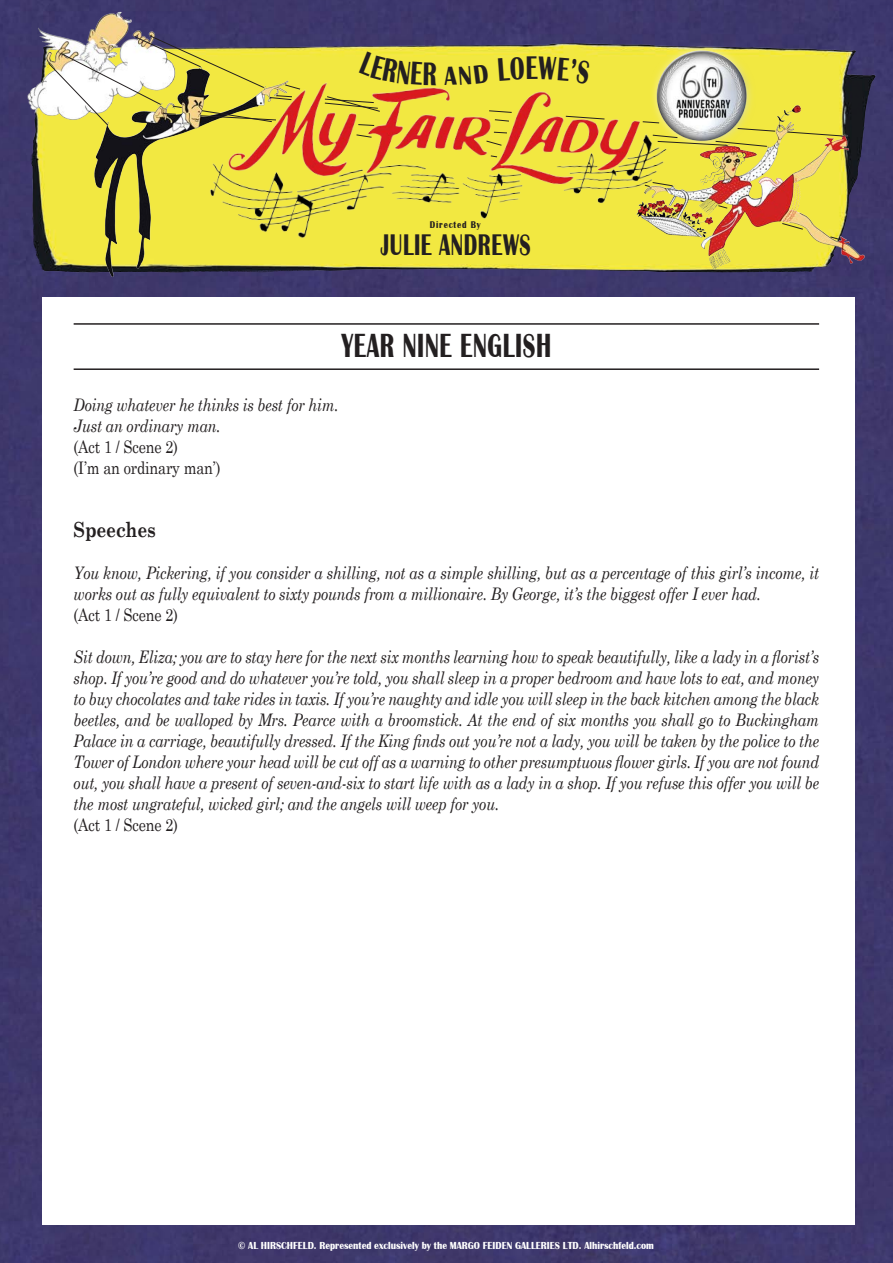
<style>
.page{position:relative;width:893px;height:1263px;background:#3e386c}
.page>*{position:absolute;margin:0;border:0;box-sizing:border-box;transform-origin:0 0}
.t1{font:700 34.5px "Britannic";letter-spacing:.03em;color:#231f20;scale:.67 1}
.t2{font:700 33.6px "Britannic";color:#231f20;scale:.67 1}
.t3{font:700 30.75px "Britannic";letter-spacing:.03em;color:#231f20;scale:.67 1}
.t4{font:700 20.85px "Century Schoolbook";letter-spacing:-.01em;color:#231f20;scale:.83 1}
.t5{font:italic 17.25px/21px "Century Schoolbook";letter-spacing:-.01em;color:#231f20;scale:.83 1}
.t6{font:17.25px "Century Schoolbook";letter-spacing:-.01em;color:#231f20;scale:.83 1}
.t7{font:700 10.5px "Britannic";color:#fff;scale:.9 1}
.t8{font:700 10.05px "Britannic";letter-spacing:.1em;color:#231f20;scale:.83 1}
</style>
<div class="page">
<div style="left:43px;top:298px;width:812px;height:927px;background:#fff"></div>
<img style="left:12px;top:0;width:881px;height:283px">
<img style="left:18px;top:7px;width:166px;height:115px">
<img style="left:76px;top:126px;width:104px;height:159px">
<img style="left:713px;top:77px;width:162px;height:199px">
<img style="left:650px;top:33px;width:107px;height:88px">
<svg style="left:48px;top:35px;width:253px;height:91px"></svg>
<svg style="left:787px;top:131px;width:56px;height:6px"></svg>
<img style="left:180px;top:42px;width:533px;height:256px">
<svg style="left:782px;top:223px;width:21px;height:7px"></svg>
<svg style="left:718px;top:205px;width:10px;height:4px"></svg>
<svg style="left:830px;top:236px;width:11px;height:4px"></svg>
<svg style="left:324px;top:96px;width:56px;height:16px"></svg>
<svg style="left:358px;top:124px;width:17px;height:2px"></svg>
<svg style="left:356px;top:134px;width:16px;height:4px"></svg>
<svg style="left:493px;top:132px;width:15px;height:2px"></svg>
<svg style="left:486px;top:140px;width:16px;height:6px"></svg>
<svg style="left:490px;top:155px;width:8px;height:3px"></svg>
<svg style="left:488px;top:110px;width:24px;height:3px"></svg>
<svg style="left:494px;top:119px;width:16px;height:3px"></svg>
<svg style="left:565px;top:116px;width:40px;height:4px"></svg>
<svg style="left:644px;top:182px;width:29px;height:5px"></svg>
<svg style="left:642px;top:121px;width:134px;height:26px;background:#d0ca68"></svg>
<hr style="left:74px;top:368px;width:745px;height:2px;background:#231f20">
<hr style="left:74px;top:323px;width:745px;height:2px;background:#231f20">
<div style="left:359px;top:52px;width:78px;height:33px;background:#f2e841"></div>
<svg style="left:444px;top:64px;width:45px;height:21px"></svg>
<svg style="left:498px;top:56px;width:26px;height:25px"></svg>
<svg style="left:538px;top:57px;width:53px;height:27px"></svg>
<p class="t2" style="left:526px;top:49px;width:19px">E</p>
<p class="t8" style="left:430px;top:219px;width:63px">Directed By</p>
<p class="t3" style="left:381px;top:227px;width:225px">JULIE ANDREWS</p>
<p class="t1" style="left:341px;top:326px;width:315px">YEAR NINE ENGLISH</p>
<p class="t5" style="left:74px;top:394px;width:321px">Doing whatever he thinks is best for him.</p>
<p class="t5" style="left:74px;top:415px;width:179px">Just an ordinary man.</p>
<p class="t6" style="left:74px;top:436px;width:127px">(Act 1 / Scene 2)</p>
<p class="t6" style="left:74px;top:457px;width:178px">(I’m an ordinary man’)</p>
<p class="t4" style="left:74px;top:517px;width:101px">Speeches</p>
<p class="t5" style="left:74px;top:562px;width:900px">You know, Pickering, if you consider a shilling, not as a simple shilling, but as a percentage of this girl’s income, it works out as fully equivalent to sixty pounds from a millionaire. By George, it’s the biggest offer I ever had.</p>
<p class="t6" style="left:74px;top:604px;width:127px">(Act 1 / Scene 2)</p>
<p class="t5" style="left:74px;top:646px;width:900px;text-align:justify">Sit down, Eliza; you are to stay here for the next six months learning how to speak beautifully, like a lady in a florist’s shop. If you’re good and do whatever you’re told, you shall sleep in a proper bedroom and have lots to eat, and money to buy chocolates and take rides in taxis. If you’re naughty and idle you will sleep in the back kitchen among the black beetles, and be walloped by Mrs. Pearce with a broomstick. At the end of six months you shall go to Buckingham Palace in a carriage, beautifully dressed. If the King finds out you’re not a lady, you will be taken by the police to the Tower of London where your head will be cut off as a warning to other presumptuous flower girls. If you are not found out, you shall have a present of seven-and-six to start life with as a lady in a shop. If you refuse this offer you will be the most ungrateful, wicked girl; and the angels will weep for you.</p>
<p class="t6" style="left:74px;top:814px;width:127px">(Act 1 / Scene 2)</p>
<p class="t7" style="left:238px;top:1239px;width:464px">© AL HIRSCHFELD. Represented exclusively by the MARGO FEIDEN GALLERIES LTD. Alhirschfeld.com</p>
</div>
